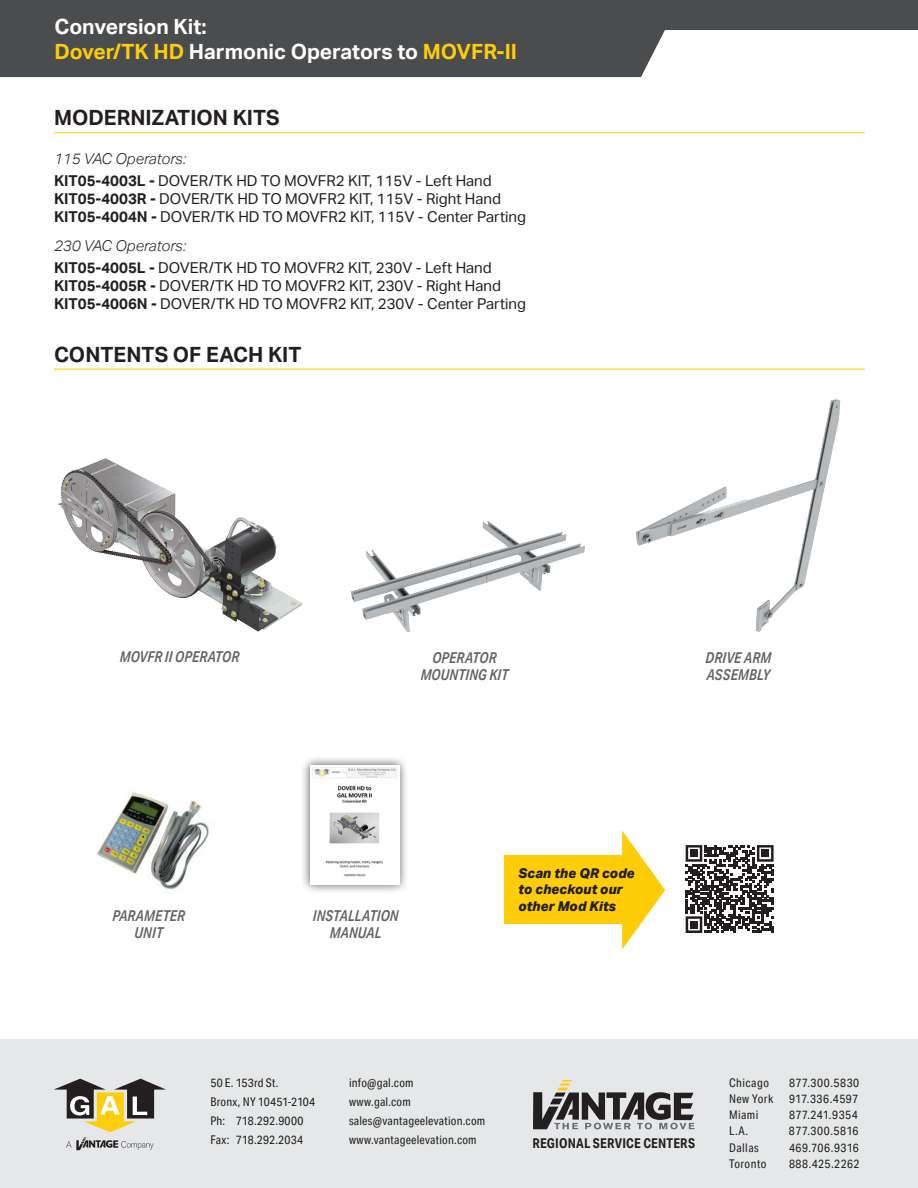
<style>
.page{position:relative;width:918px;height:1188px;background:#fff}
.page>*{position:absolute;margin:0;border:0;box-sizing:border-box;transform-origin:0 0}
.TopHeaderSmall{font:700 21px/25.2px "Aktiv Grotesk";color:#fff}
.t1{font:700 21px "Aktiv Grotesk";color:#231f20}
.bullets{font:15px/18px "Aktiv Grotesk";color:#231f20}
.t2{font:italic 500 15px/16.5px "Aktiv Grotesk Cd";color:#636366;text-align:center}
.bullets-2{font:italic 300 15px "Aktiv Grotesk";color:#231f20}
.callout{font:italic 800 13.5px/16.5px "Aktiv Grotesk";color:#231f20}
._2017_Text{font:700 13.5px "Aktiv Grotesk Cd";letter-spacing:.015em;color:#222220}
._2017_Text-2{font:12px "Aktiv Grotesk Cd";letter-spacing:.025em;color:#222220}
._2017_Text-3{font:12px "Aktiv Grotesk Cd";letter-spacing:.05em;color:#222220}
._2017_Text-4{font:12px "Aktiv Grotesk Cd";letter-spacing:.045em;color:#222220}
.s1{color:#fecd08}
.s2{font-weight:700}
</style>
<div class="page">
<hr style="left:54px;top:132px;width:811px;height:1px;background:#fecd08">
<hr style="left:54px;top:369px;width:811px;height:1px;background:#fecd08">
<div style="left:192px;top:0;width:726px;height:29px;background:#4b4c4d"></div>
<div style="left:0;top:0;width:680px;height:77px;background:#4b4c4d"></div>
<div style="left:0;top:1040px;width:918px;height:148px;background:#e6e7e9"></div>
<svg style="left:533px;top:1080px;width:161px;height:49px"></svg>
<svg style="left:54px;top:1079px;width:112px;height:71px"></svg>
<img style="left:97px;top:792px;width:112px;height:98px">
<img style="left:635px;top:399px;width:206px;height:233px">
<div style="left:301px;top:755px;width:108px;height:139px;background:#231f20;opacity:.75"></div>
<img style="left:311px;top:765px;width:89px;height:119px">
<svg style="left:686px;top:845px;width:88px;height:88px"></svg>
<div style="left:690px;top:850px;width:8px;height:7px;background:#231f20"></div>
<div style="left:762px;top:850px;width:7px;height:7px;background:#231f20"></div>
<div style="left:690px;top:921px;width:8px;height:7px;background:#231f20"></div>
<div style="left:504px;top:855px;width:132px;height:69px;background:#fecd08"></div>
<svg style="left:622px;top:831px;width:43px;height:119px"></svg>
<img style="left:58px;top:458px;width:245px;height:174px">
<img style="left:351px;top:521px;width:234px;height:111px">
<p class="TopHeaderSmall" style="left:54px;top:14px;width:464px">Conversion Kit:<br><span class="s1">Dover/TK HD</span> Harmonic Operators to <span class="s1">MOVFR-II</span></p>
<p class="t1" style="left:54px;top:106px;width:227px">MODERNIZATION KITS</p>
<p class="bullets-2" style="left:54px;top:150px;width:133px">115 VAC Operators:</p>
<p class="bullets" style="left:54px;top:172px;width:474px"><span class="s2">KIT05-4003L -</span> DOVER/TK HD TO MOVFR2 KIT, 115V - Left Hand<br><span class="s2">KIT05-4003R -</span> DOVER/TK HD TO MOVFR2 KIT, 115V - Right Hand<br><span class="s2">KIT05-4004N -</span> DOVER/TK HD TO MOVFR2 KIT, 115V - Center Parting</p>
<p class="bullets-2" style="left:54px;top:237px;width:133px">230 VAC Operators:</p>
<p class="bullets" style="left:54px;top:259px;width:474px"><span class="s2">KIT05-4005L -</span> DOVER/TK HD TO MOVFR2 KIT, 230V - Left Hand<br><span class="s2">KIT05-4005R -</span> DOVER/TK HD TO MOVFR2 KIT, 230V - Right Hand<br><span class="s2">KIT05-4006N -</span> DOVER/TK HD TO MOVFR2 KIT, 230V - Center Parting</p>
<p class="t1" style="left:54px;top:342px;width:249px">CONTENTS OF EACH KIT</p>
<p class="t2" style="left:120px;top:648px;width:121px">MOVFR II OPERATOR</p>
<p class="t2" style="left:421px;top:650px;width:89px">OPERATOR<br>MOUNTING KIT</p>
<p class="t2" style="left:706px;top:650px;width:67px">DRIVE ARM</p>
<p class="t2" style="left:707px;top:666px;width:65px">ASSEMBLY</p>
<p class="t2" style="left:112px;top:907px;width:75px">PARAMETER</p>
<p class="t2" style="left:135px;top:924px;width:30px">UNIT</p>
<p class="t2" style="left:313px;top:907px;width:87px">INSTALLATION<br>MANUAL</p>
<p class="callout" style="left:518px;top:865px;width:118px">Scan the QR code to checkout our other Mod Kits</p>
<p class="_2017_Text-2" style="left:210px;top:1075px;width:70px">50 E. 153rd St.</p>
<p class="_2017_Text-2" style="left:210px;top:1095px;width:106px">Bronx, NY 10451-2104</p>
<p class="_2017_Text-2" style="left:210px;top:1114px;width:94px">Ph: 718.292.9000</p>
<p class="_2017_Text-2" style="left:210px;top:1133px;width:94px">Fax: 718.292.2034</p>
<p class="_2017_Text-2" style="left:349px;top:1075px;width:66px">info@gal.com</p>
<p class="_2017_Text-2" style="left:349px;top:1095px;width:63px">www.gal.com</p>
<p class="_2017_Text-2" style="left:349px;top:1114px;width:138px">sales@vantageelevation.com</p>
<p class="_2017_Text-2" style="left:349px;top:1133px;width:129px">www.vantageelevation.com</p>
<p class="_2017_Text" style="left:532px;top:1134px;width:164px">REGIONAL SERVICE CENTERS</p>
<p class="_2017_Text-2" style="left:729px;top:1075px;width:42px">Chicago</p>
<p class="_2017_Text-3" style="left:789px;top:1075px;width:72px">877.300.5830</p>
<p class="_2017_Text-2" style="left:729px;top:1092px;width:46px">New York</p>
<p class="_2017_Text-4" style="left:789px;top:1092px;width:71px">917.336.4597</p>
<p class="_2017_Text-2" style="left:729px;top:1108px;width:31px">Miami</p>
<p class="_2017_Text-2" style="left:789px;top:1108px;width:70px">877.241.9354</p>
<p class="_2017_Text-2" style="left:729px;top:1124px;width:21px">L.A.</p>
<p class="_2017_Text-2" style="left:789px;top:1124px;width:71px">877.300.5816</p>
<p class="_2017_Text-2" style="left:729px;top:1140px;width:31px">Dallas</p>
<p class="_2017_Text-2" style="left:789px;top:1140px;width:71px">469.706.9316</p>
<p class="_2017_Text-2" style="left:729px;top:1156px;width:39px">Toronto</p>
<p class="_2017_Text-2" style="left:789px;top:1156px;width:72px">888.425.2262</p>
</div>
